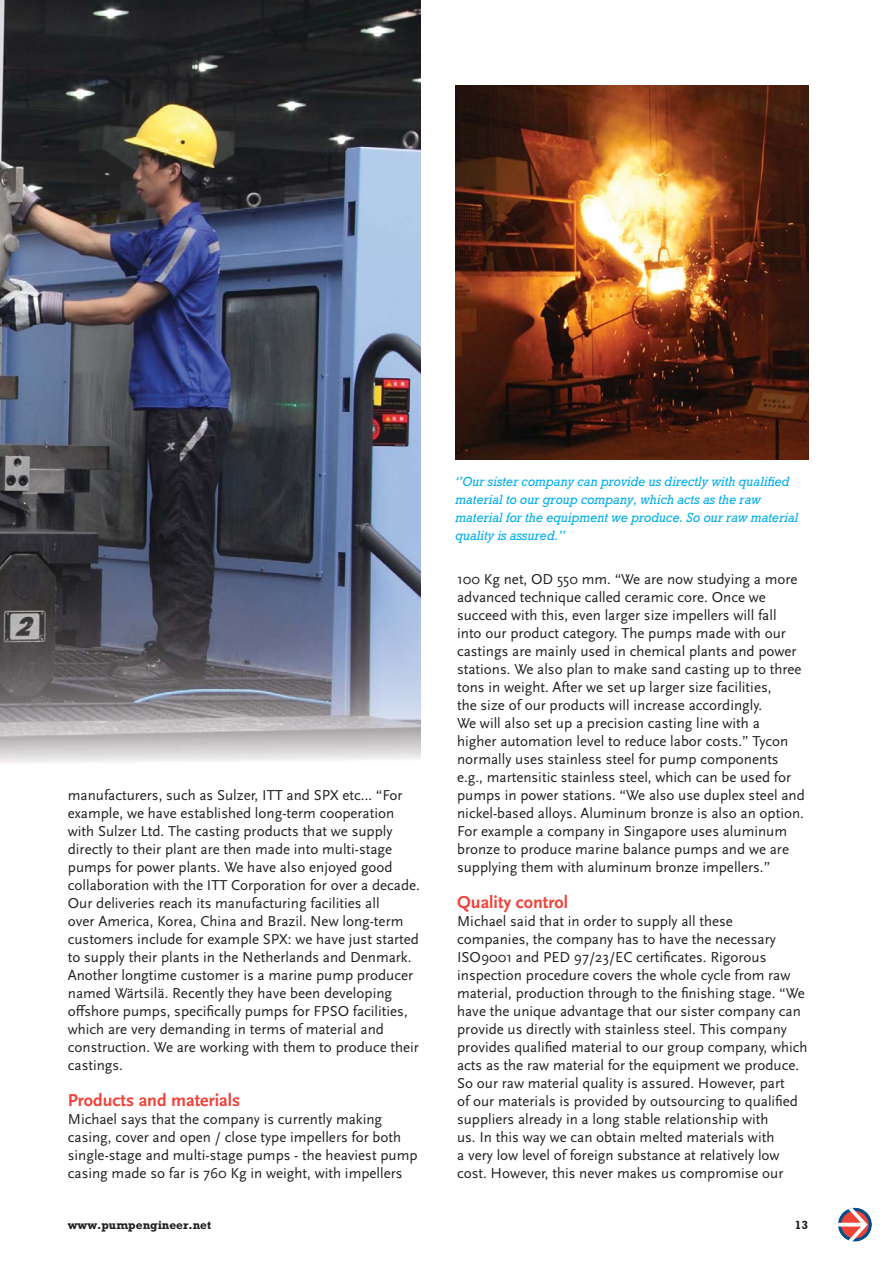
<style>
.page{position:relative;width:893px;height:1263px;background:#fff}
.page>*{position:absolute;margin:0;border:0;box-sizing:border-box;transform-origin:0 0}
.t1{font:700 18px "Scala Sans OT";color:#ef4339}
.t2{font:15px/18px "Scala Sans OT";color:#231f20}
.t3{font:italic 13.5px/18px "Rockwell Std";color:#00aeef;scale:.95 1}
.t4{font:700 12px "Rockwell Std";color:#231f20}
</style>
<div class="page">
<svg style="left:837px;top:1208px;width:34px;height:34px"></svg>
<svg style="left:837px;top:1208px;width:30px;height:34px"></svg>
<img style="left:0;top:0;width:421px;height:763px">
<img style="left:455px;top:85px;width:353px;height:374px">
<p class="t2" style="left:68px;top:787px;width:353px">manufacturers, such as Sulzer, ITT and SPX etc… “For example, we have established long-term cooperation with Sulzer Ltd. The casting products that we supply directly to their plant are then made into multi-stage pumps for power plants. We have also enjoyed good collaboration with the ITT Corporation for over a decade.<br>Our deliveries reach its manufacturing facilities all<br>over America, Korea, China and Brazil. New long-term customers include for example SPX: we have just started to supply their plants in the Netherlands and Denmark.<br>Another longtime customer is a marine pump producer named Wärtsilä. Recently they have been developing offshore pumps, specifically pumps for FPSO facilities, which are very demanding in terms of material and construction. We are working with them to produce their castings.</p>
<p class="t1" style="left:68px;top:1093px;width:174px">Products and materials</p>
<p class="t2" style="left:68px;top:1111px;width:351px">Michael says that the company is currently making casing, cover and open / close type impellers for both single-stage and multi-stage pumps - the heaviest pump casing made so far is 760 Kg in weight, with impellers</p>
<p class="t3" style="left:455px;top:474px;width:363px">‘’Our sister company can provide us directly with qualified material to our group company, which acts as the raw material for the equipment we produce. So our raw material quality is assured.’’</p>
<p class="t2" style="left:457px;top:571px;width:349px">100 Kg net, OD 550 mm. “We are now studying a more advanced technique called ceramic core. Once we succeed with this, even larger size impellers will fall into our product category. The pumps made with our castings are mainly used in chemical plants and power stations. We also plan to make sand casting up to three tons in weight. After we set up larger size facilities,<br>the size of our products will increase accordingly.<br>We will also set up a precision casting line with a<br>higher automation level to reduce labor costs.” Tycon normally uses stainless steel for pump components e.g., martensitic stainless steel, which can be used for pumps in power stations. “We also use duplex steel and nickel-based alloys. Aluminum bronze is also an option.<br>For example a company in Singapore uses aluminum bronze to produce marine balance pumps and we are supplying them with aluminum bronze impellers.”</p>
<p class="t1" style="left:457px;top:895px;width:113px">Quality control</p>
<p class="t2" style="left:457px;top:913px;width:352px">Michael said that in order to supply all these companies, the company has to have the necessary ISO9001 and PED 97/23/EC certificates. Rigorous inspection procedure covers the whole cycle from raw material, production through to the finishing stage. “We have the unique advantage that our sister company can provide us directly with stainless steel. This company provides qualified material to our group company, which acts as the raw material for the equipment we produce.<br>So our raw material quality is assured. However, part<br>of our materials is provided by outsourcing to qualified suppliers already in a long stable relationship with<br>us. In this way we can obtain melted materials with<br>a very low level of foreign substance at relatively low cost. However, this never makes us compromise our</p>
<p class="t4" style="left:68px;top:1220px;width:145px">www.pumpengineer.net</p>
<p class="t4" style="left:794px;top:1220px;width:15px">13</p>
</div>
